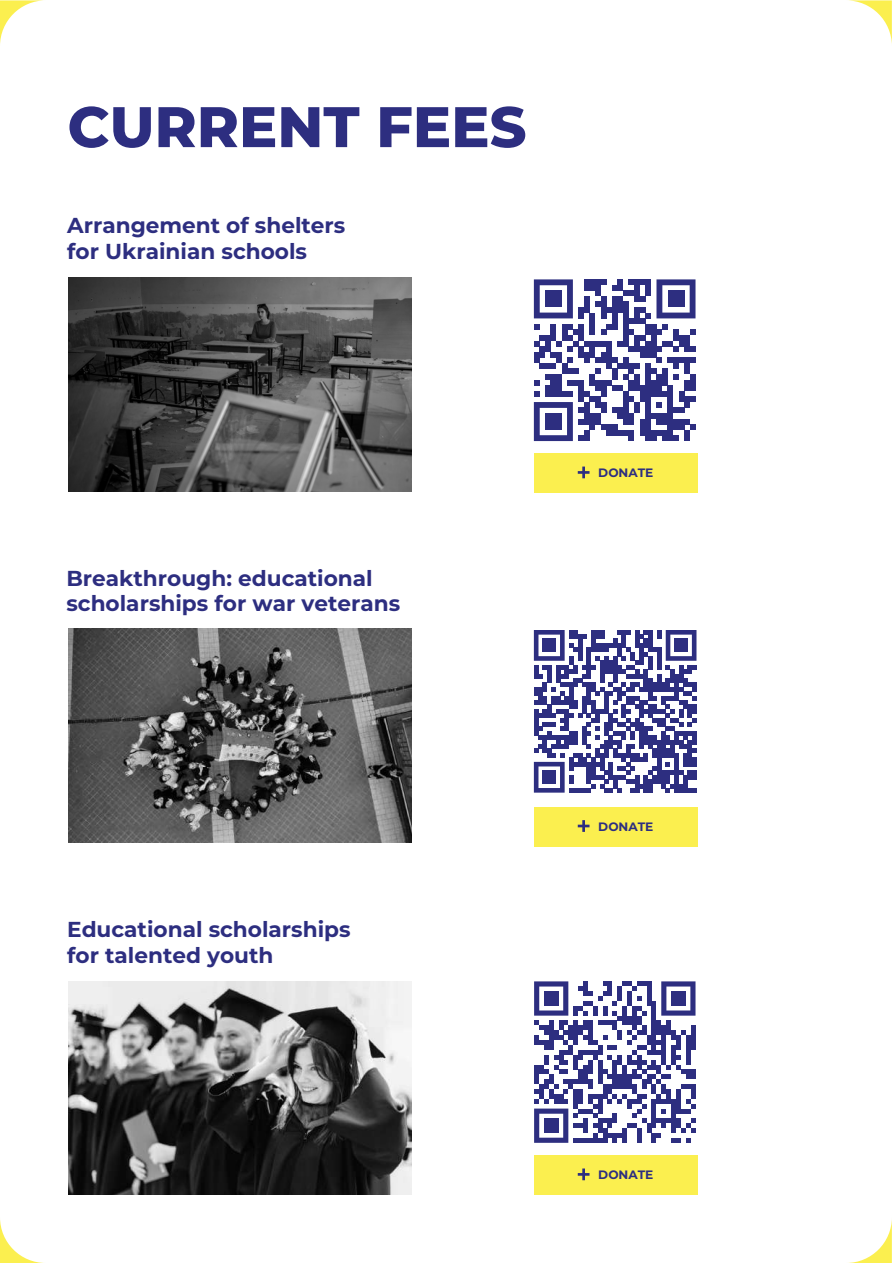
<style>
.page{position:relative;width:893px;height:1263px;background:#fff}
.page>*{position:absolute;margin:0;border:0;box-sizing:border-box;transform-origin:0 0}
.t1{font:800 57px "Montserrat";color:#2d2e80}
.t2{font:700 21.6px/26px "Montserrat";color:#2d2e80}
.t3{font:700 12.15px "Montserrat";color:#2d2e80}
</style>
<div class="page">
<div style="left:534px;top:453px;width:163px;height:40px;background:#fbef4f"></div>
<svg style="left:578px;top:467px;width:11px;height:11px"></svg>
<div style="left:534px;top:807px;width:163px;height:39px;background:#fbef4f"></div>
<svg style="left:578px;top:820px;width:11px;height:12px"></svg>
<div style="left:534px;top:1155px;width:163px;height:40px;background:#fbef4f"></div>
<svg style="left:578px;top:1168px;width:11px;height:12px"></svg>
<img style="left:69px;top:278px;width:342px;height:213px">
<svg style="left:534px;top:279px;width:161px;height:162px"></svg>
<div style="left:668px;top:291px;width:16px;height:16px;background:#2d2e80"></div>
<div style="left:545px;top:413px;width:17px;height:17px;background:#2d2e80"></div>
<svg style="left:849px;top:0;width:43px;height:44px"></svg>
<svg style="left:0;top:0;width:43px;height:44px"></svg>
<svg style="left:0;top:1220px;width:43px;height:43px"></svg>
<svg style="left:849px;top:1220px;width:43px;height:43px"></svg>
<img style="left:68px;top:629px;width:343px;height:213px">
<svg style="left:534px;top:630px;width:162px;height:163px"></svg>
<div style="left:543px;top:639px;width:13px;height:13px;background:#2d2e80"></div>
<div style="left:674px;top:639px;width:14px;height:13px;background:#2d2e80"></div>
<div style="left:543px;top:771px;width:13px;height:13px;background:#2d2e80"></div>
<img style="left:69px;top:981px;width:342px;height:214px">
<svg style="left:534px;top:981px;width:161px;height:162px"></svg>
<div style="left:544px;top:991px;width:15px;height:15px;background:#2d2e80"></div>
<div style="left:671px;top:991px;width:15px;height:15px;background:#2d2e80"></div>
<div style="left:544px;top:1118px;width:15px;height:15px;background:#2d2e80"></div>
<h1 class="t1" style="left:68px;top:85px;width:460px">CURRENT FEES</h1>
<p class="t2" style="left:67px;top:211px;width:280px">Arrangement of shelters for Ukrainian schools</p>
<p class="t2" style="left:66px;top:564px;width:335px">Breakthrough: educational scholarships for war veterans</p>
<p class="t2" style="left:67px;top:915px;width:285px">Educational scholarships for talented youth</p>
<p class="t3" style="left:598px;top:464px;width:57px">DONATE</p>
<p class="t3" style="left:598px;top:818px;width:57px">DONATE</p>
<p class="t3" style="left:598px;top:1166px;width:57px">DONATE</p>
</div>
